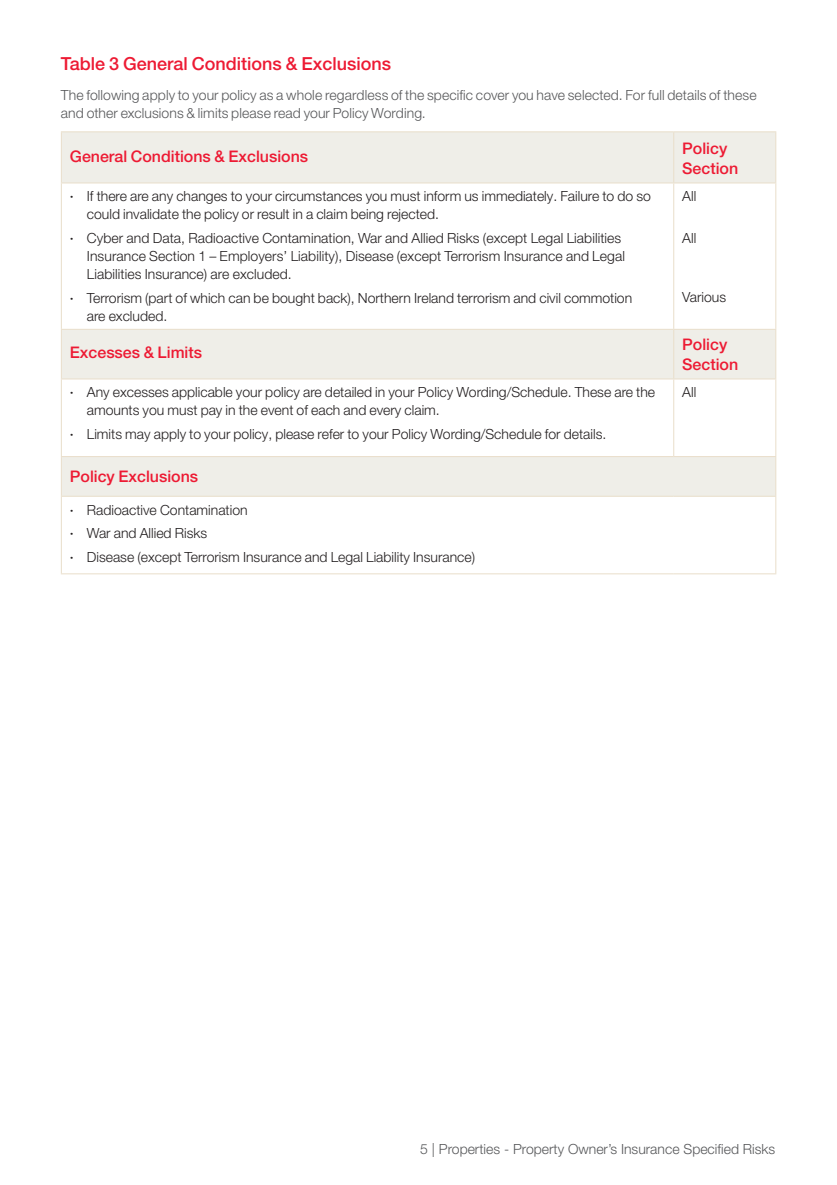
<style>
.page{position:relative;width:837px;height:1185px;background:#fff}
.page>*{position:absolute;margin:0;border:0;box-sizing:border-box;transform-origin:0 0}
._05_Chart_Title_Purple_10_12pt_10pt_SA{font:500 18px "Helvetica Neue LT Pro";color:#ed1a33}
.TABLE_HEADER__BLK_BOXES{font:500 16px/20px "Helvetica Neue LT Pro";color:#ed1a33}
.TABLE_TEXT{font:300 14px/18px "Helvetica Neue LT Pro";color:#231f20}
._05_Chart_Sub-heading_Black_10_12pt{font:300 14px/18px "Helvetica Neue LT Pro";letter-spacing:.005em;color:#57585a}
.s1{font-weight:500}
</style>
<div class="page">
<svg style="left:62px;top:132px;width:713px;height:364px"></svg>
<hr style="left:61px;top:131px;width:613px;height:1px;background:#e9deca">
<hr style="left:61px;top:132px;width:1px;height:50px;background:#e9deca">
<hr style="left:674px;top:131px;width:102px;height:1px;background:#e9deca">
<hr style="left:673px;top:132px;width:1px;height:50px;background:#e9deca">
<hr style="left:775px;top:132px;width:1px;height:50px;background:#e9deca">
<hr style="left:61px;top:182px;width:613px;height:1px;background:#e9deca">
<hr style="left:61px;top:183px;width:1px;height:146px;background:#e9deca">
<hr style="left:674px;top:182px;width:102px;height:1px;background:#e9deca">
<hr style="left:673px;top:183px;width:1px;height:146px;background:#e9deca">
<hr style="left:775px;top:183px;width:1px;height:146px;background:#e9deca">
<hr style="left:61px;top:329px;width:613px;height:1px;background:#e9deca">
<hr style="left:61px;top:330px;width:1px;height:48px;background:#e9deca">
<hr style="left:674px;top:329px;width:102px;height:1px;background:#e9deca">
<hr style="left:673px;top:330px;width:1px;height:48px;background:#e9deca">
<hr style="left:775px;top:330px;width:1px;height:48px;background:#e9deca">
<hr style="left:61px;top:378px;width:613px;height:1px;background:#e9deca">
<hr style="left:61px;top:379px;width:1px;height:77px;background:#e9deca">
<hr style="left:674px;top:378px;width:102px;height:1px;background:#e9deca">
<hr style="left:673px;top:379px;width:1px;height:77px;background:#e9deca">
<hr style="left:775px;top:379px;width:1px;height:77px;background:#e9deca">
<hr style="left:61px;top:456px;width:613px;height:1px;background:#e9deca">
<hr style="left:61px;top:457px;width:1px;height:39px;background:#e9deca">
<hr style="left:674px;top:456px;width:102px;height:1px;background:#e9deca">
<hr style="left:775px;top:457px;width:1px;height:39px;background:#e9deca">
<hr style="left:61px;top:496px;width:613px;height:1px;background:#e9deca">
<hr style="left:61px;top:497px;width:1px;height:76px;background:#e9deca">
<hr style="left:674px;top:496px;width:102px;height:1px;background:#e9deca">
<hr style="left:775px;top:497px;width:1px;height:76px;background:#e9deca">
<hr style="left:61px;top:573px;width:613px;height:1px;background:#e9deca">
<hr style="left:674px;top:573px;width:102px;height:1px;background:#e9deca">
<p class="_05_Chart_Title_Purple_10_12pt_10pt_SA" style="left:61px;top:53px;width:332px">Table 3 General Conditions &amp; Exclusions</p>
<p class="_05_Chart_Sub-heading_Black_10_12pt" style="left:61px;top:85px;width:697px">The following apply to your policy as a whole regardless of the specific cover you have selected. For full details of these and other exclusions &amp; limits please read your Policy Wording.</p>
<p class="TABLE_HEADER__BLK_BOXES" style="left:70px;top:147px;width:240px">General Conditions &amp; Exclusions</p>
<p class="TABLE_HEADER__BLK_BOXES" style="left:682px;top:139px;width:58px">Policy<br>Section</p>
<p class="TABLE_TEXT" style="left:87px;top:187px;width:565px;text-indent:-17px"><span class="s1">·</span> If there are any changes to your circumstances you must inform us immediately. Failure to do so could invalidate the policy or result in a claim being rejected.</p>
<p class="TABLE_TEXT" style="left:87px;top:229px;width:540px;text-indent:-17px"><span class="s1">·</span> Cyber and Data, Radioactive Contamination, War and Allied Risks (except Legal Liabilities<br>Insurance Section 1 – Employers’ Liability), Disease (except Terrorism Insurance and Legal<br>Liabilities Insurance) are excluded.</p>
<p class="TABLE_TEXT" style="left:87px;top:289px;width:547px;text-indent:-17px"><span class="s1">·</span> Terrorism (part of which can be bought back), Northern Ireland terrorism and civil commotion are excluded.</p>
<p class="TABLE_TEXT" style="left:682px;top:187px;width:15px">All</p>
<p class="TABLE_TEXT" style="left:682px;top:229px;width:15px">All</p>
<p class="TABLE_TEXT" style="left:682px;top:288px;width:45px">Various</p>
<p class="TABLE_HEADER__BLK_BOXES" style="left:70px;top:343px;width:134px">Excesses &amp; Limits</p>
<p class="TABLE_HEADER__BLK_BOXES" style="left:682px;top:335px;width:58px">Policy<br>Section</p>
<p class="TABLE_TEXT" style="left:87px;top:383px;width:570px;text-indent:-17px"><span class="s1">·</span> Any excesses applicable your policy are detailed in your Policy Wording/Schedule. These are the amounts you must pay in the event of each and every claim.</p>
<p class="TABLE_TEXT" style="left:70px;top:425px;width:538px"><span class="s1">·</span> Limits may apply to your policy, please refer to your Policy Wording/Schedule for details.</p>
<p class="TABLE_TEXT" style="left:682px;top:383px;width:15px">All</p>
<p class="TABLE_HEADER__BLK_BOXES" style="left:70px;top:467px;width:130px">Policy Exclusions</p>
<p class="TABLE_TEXT" style="left:70px;top:500px;width:179px"><span class="s1">·</span> Radioactive Contamination</p>
<p class="TABLE_TEXT" style="left:70px;top:524px;width:139px"><span class="s1">·</span> War and Allied Risks</p>
<p class="TABLE_TEXT" style="left:70px;top:548px;width:407px"><span class="s1">·</span> Disease (except Terrorism Insurance and Legal Liability Insurance)</p>
<p class="_05_Chart_Sub-heading_Black_10_12pt" style="left:420px;top:1139px;width:357px">5 | Properties - Property Owner’s Insurance Specified Risks</p>
</div>
